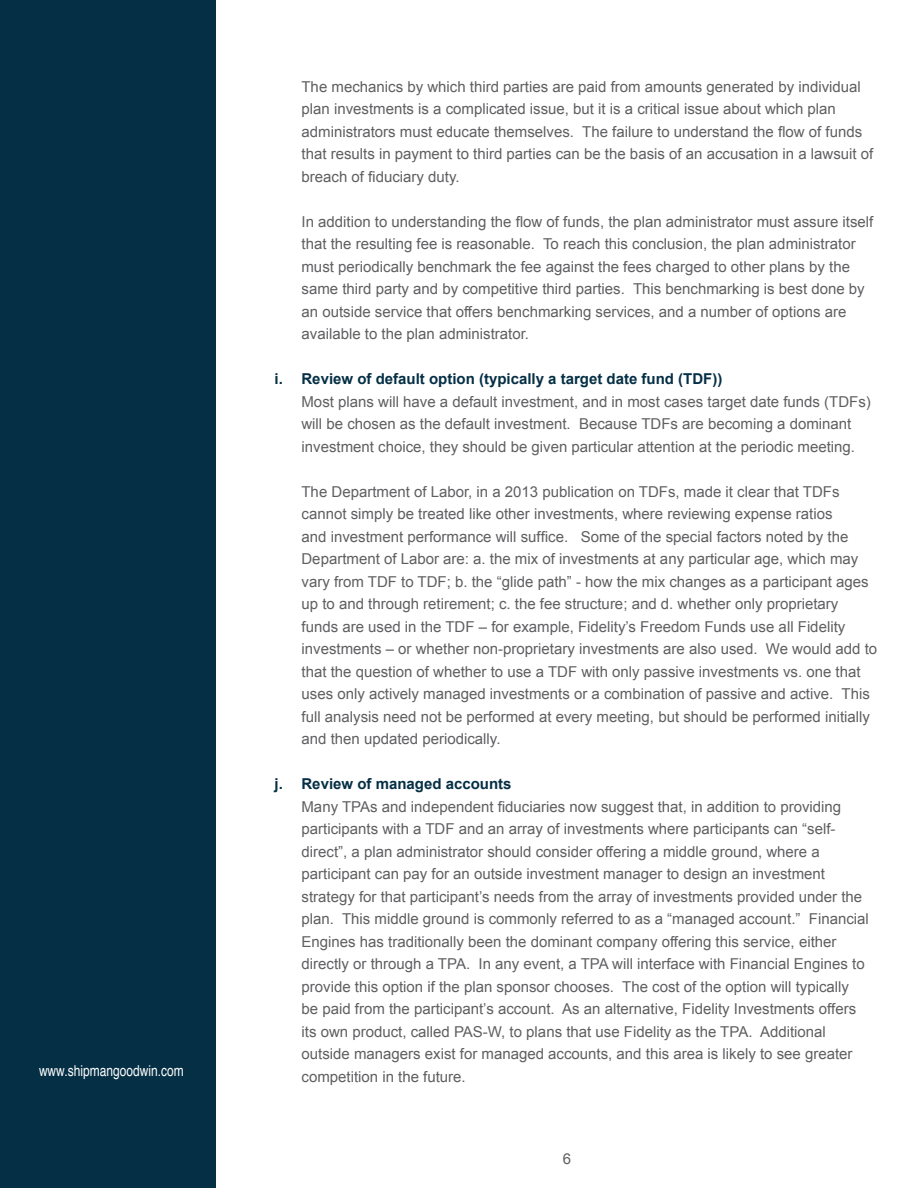
<style>
.page{position:relative;width:918px;height:1188px;background:#fff}
.page>*{position:absolute;margin:0;border:0;box-sizing:border-box;transform-origin:0 0}
.t1{font:15px/22.5px "Arial";color:#5f5f62}
.t2{font:700 15px "Arial";color:#052f45}
.t3{font:15px "Helvetica";color:#fff;scale:.8 1}
</style>
<div class="page">
<div style="left:0;top:0;width:216px;height:1188px;background:#052f45"></div>
<p class="t3" style="left:39px;top:1059px;width:182px">www.shipmangoodwin.com</p>
<p class="t1" style="left:302px;top:76px;width:573px">The mechanics by which third parties are paid from amounts generated by individual plan investments is a complicated issue, but it is a critical issue about which plan administrators must educate themselves. The failure to understand the flow of funds that results in payment to third parties can be the basis of an accusation in a lawsuit of breach of fiduciary duty.</p>
<p class="t1" style="left:302px;top:211px;width:573px">In addition to understanding the flow of funds, the plan administrator must assure itself that the resulting fee is reasonable. To reach this conclusion, the plan administrator must periodically benchmark the fee against the fees charged to other plans by the same third party and by competitive third parties. This benchmarking is best done by an outside service that offers benchmarking services, and a number of options are available to the plan administrator.</p>
<p class="t2" style="left:274px;top:369px;width:449px">i. Review of default option (typically a target date fund (TDF))</p>
<p class="t1" style="left:302px;top:391px;width:571px">Most plans will have a default investment, and in most cases target date funds (TDFs) will be chosen as the default investment. Because TDFs are becoming a dominant investment choice, they should be given particular attention at the periodic meeting.</p>
<p class="t1" style="left:302px;top:481px;width:577px">The Department of Labor, in a 2013 publication on TDFs, made it clear that TDFs cannot simply be treated like other investments, where reviewing expense ratios<br>and investment performance will suffice. Some of the special factors noted by the Department of Labor are: a. the mix of investments at any particular age, which may vary from TDF to TDF; b. the “glide path” - how the mix changes as a participant ages up to and through retirement; c. the fee structure; and d. whether only proprietary funds are used in the TDF – for example, Fidelity’s Freedom Funds use all Fidelity investments – or whether non-proprietary investments are also used. We would add to that the question of whether to use a TDF with only passive investments vs. one that uses only actively managed investments or a combination of passive and active. This full analysis need not be performed at every meeting, but should be performed initially and then updated periodically.</p>
<p class="t2" style="left:274px;top:774px;width:239px">j. Review of managed accounts</p>
<p class="t1" style="left:302px;top:796px;width:569px">Many TPAs and independent fiduciaries now suggest that, in addition to providing participants with a TDF and an array of investments where participants can “self&shy;direct”, a plan administrator should consider offering a middle ground, where a participant can pay for an outside investment manager to design an investment strategy for that participant’s needs from the array of investments provided under the plan. This middle ground is commonly referred to as a “managed account.” Financial Engines has traditionally been the dominant company offering this service, either directly or through a TPA. In any event, a TPA will interface with Financial Engines to provide this option if the plan sponsor chooses. The cost of the option will typically be paid from the participant’s account. As an alternative, Fidelity Investments offers its own product, called PAS-W, to plans that use Fidelity as the TPA. Additional outside managers exist for managed accounts, and this area is likely to see greater competition in the future.</p>
<p class="t1" style="left:563px;top:1148px;width:10px">6</p>
</div>
